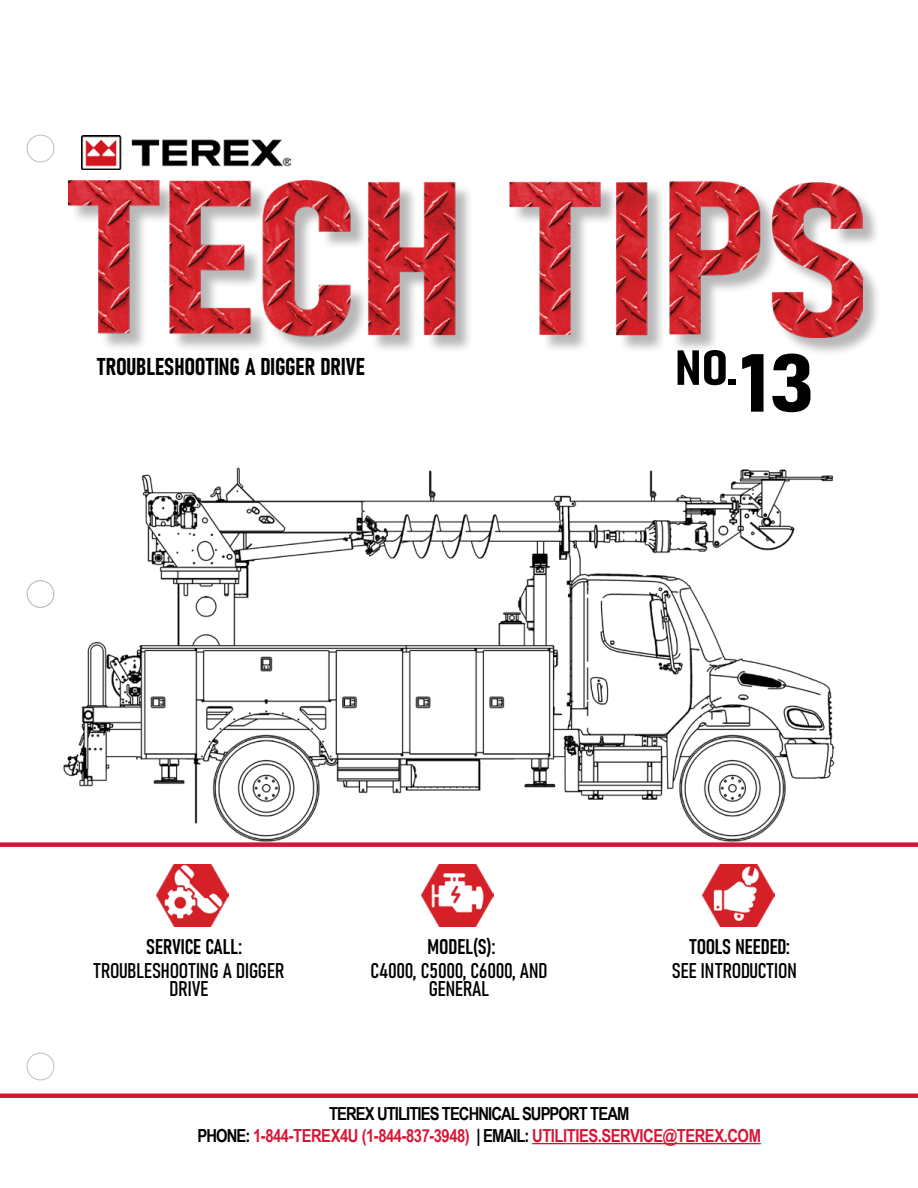
<style>
.page{position:relative;width:918px;height:1188px;background:#fff}
.page>*{position:absolute;margin:0;border:0;box-sizing:border-box;transform-origin:0 0}
.t1{font:81px "Bahnschrift";color:#000;scale:1.22 1}
.t2{font:48.6px "Bahnschrift";color:#000;scale:1.22 1}
.t3{font:24px "Bahnschrift";color:#000}
.t4{font:21px/18px "Bahnschrift";color:#000;text-align:center}
.t5{font:700 18px/21.6px "Arial Narrow";letter-spacing:-.05em;color:#d71635;text-align:center}
.s1{color:#000}
</style>
<div class="page">
<img style="left:54px;top:467px;width:781px;height:375px">
<hr style="left:532px;top:1143px;width:229px;height:1px;background:#d71635">
<div style="left:27px;top:1053px;width:27px;height:27px;border:1px solid #bcbec0;border-radius:50%"></div>
<div style="left:27px;top:581px;width:27px;height:26px;border:1px solid #bcbec0;border-radius:50%"></div>
<div style="left:27px;top:580px;width:27px;height:28px;border:1px solid #bcbec0;border-radius:50%"></div>
<div style="left:27px;top:135px;width:27px;height:27px;border:1px solid #bcbec0;border-radius:50%"></div>
<hr style="left:0;top:1094px;width:918px;height:4px;background:#d71635">
<div style="left:0;top:842px;width:918px;height:5px;background:#d71635"></div>
<img style="left:81px;top:135px;width:210px;height:34px">
<div style="left:71px;top:182px;width:811px;height:174px;background:#717073;opacity:.5"></div>
<img style="left:69px;top:181px;width:793px;height:157px">
<img style="left:157px;top:864px;width:72px;height:62px">
<img style="left:421px;top:864px;width:72px;height:62px">
<img style="left:702px;top:864px;width:72px;height:62px">
<h2 class="t2" style="left:675px;top:331px;width:52px">NO.</h2>
<h3 class="t3" style="left:97px;top:349px;width:269px">TROUBLESHOOTING A DIGGER DRIVE</h3>
<h1 class="t1" style="left:740px;top:322px;width:63px">13</h1>
<p class="t4" style="left:146px;top:936px;width:97px">SERVICE CALL:</p>
<p class="t4" style="left:428px;top:936px;width:69px">MODEL(S):</p>
<p class="t4" style="left:689px;top:936px;width:102px">TOOLS NEEDED:</p>
<p class="t4" style="left:93px;top:960px;width:193px">TROUBLESHOOTING A DIGGER<br>DRIVE</p>
<p class="t4" style="left:370px;top:960px;width:179px">C4000, C5000, C6000, AND<br>GENERAL</p>
<p class="t4" style="left:672px;top:960px;width:126px">SEE INTRODUCTION</p>
<p class="t5" style="left:198px;top:1102px;width:565px"><span class="s1">TEREX UTILITIES TECHNICAL SUPPORT TEAM<br>PHONE:</span> 1-844-TEREX4U (1-844-837-3948) <span class="s1">| EMAIL:</span> UTILITIES.SERVICE@TEREX.COM</p>
</div>
